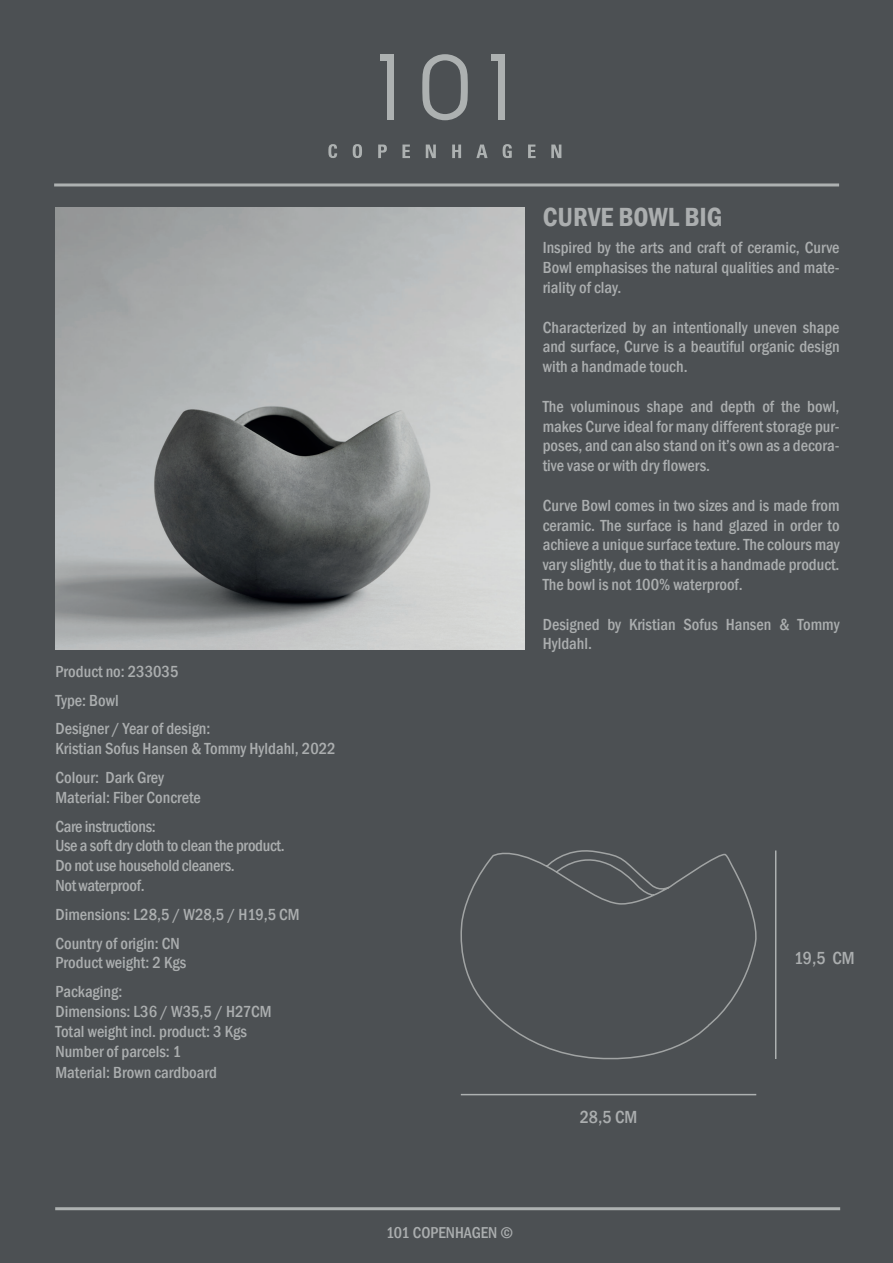
<style>
.page{position:relative;width:893px;height:1263px;background:#4c5053}
.page>*{position:absolute;margin:0;border:0;box-sizing:border-box;transform-origin:0 0}
.t1{font:600 condensed 27px "Franklin Gothic";color:#abaeaf}
.t2{font:500 condensed 18px "Franklin Gothic";color:#abaeaf}
.t3{font:500 condensed 16.5px/19.8px "Franklin Gothic";color:#abaeaf}
.t4{font:500 condensed 16.5px/19.8px "Franklin Gothic";letter-spacing:-.02em;color:#abaeaf}
.t5{font:500 condensed 16.2px "Franklin Gothic";color:#abaeaf}
</style>
<div class="page">
<svg style="left:422px;top:54px;width:46px;height:66px"></svg>
<div style="left:498px;top:58px;width:6px;height:62px;background:#adb1b1"></div>
<div style="left:491px;top:54px;width:13px;height:7px;background:#adb1b1"></div>
<div style="left:387px;top:58px;width:7px;height:62px;background:#adb1b1"></div>
<div style="left:380px;top:54px;width:13px;height:7px;background:#adb1b1"></div>
<svg style="left:328px;top:144px;width:9px;height:14px"></svg>
<svg style="left:353px;top:144px;width:9px;height:14px"></svg>
<svg style="left:378px;top:145px;width:9px;height:13px"></svg>
<svg style="left:402px;top:145px;width:8px;height:13px"></svg>
<svg style="left:426px;top:145px;width:10px;height:13px"></svg>
<svg style="left:452px;top:145px;width:9px;height:13px"></svg>
<svg style="left:476px;top:145px;width:12px;height:13px"></svg>
<svg style="left:503px;top:144px;width:9px;height:14px"></svg>
<svg style="left:528px;top:145px;width:8px;height:13px"></svg>
<svg style="left:551px;top:145px;width:10px;height:13px"></svg>
<hr style="left:54px;top:183px;width:785px;height:3px;background:#adb1b1">
<hr style="left:55px;top:1207px;width:785px;height:3px;background:#adb1b1">
<hr style="left:775px;top:850px;width:1px;height:209px;background:#adb1b1">
<hr style="left:461px;top:1094px;width:295px;height:1px;background:#adb1b1">
<img style="left:55px;top:207px;width:469px;height:442px">
<svg style="left:460px;top:850px;width:297px;height:210px"></svg>
<p class="t3" style="left:55px;top:657px;width:157px;line-height:28.8px">Product no: 233035<br>Type: Bowl<br>Designer / Year of design:</p>
<p class="t3" style="left:55px;top:734px;width:282px;line-height:28.8px">Kristian Sofus Hansen &amp; Tommy Hyldahl, 2022<br>Colour: Dark Grey</p>
<p class="t3" style="left:55px;top:783px;width:147px;line-height:28.8px">Material: Fiber Concrete<br>Care instructions:</p>
<p class="t4" style="left:55px;top:836px;width:231px">Use a soft dry cloth to clean the product.<br>Do not use household cleaners.<br>Not waterproof.</p>
<p class="t3" style="left:55px;top:900px;width:246px;line-height:28.8px">Dimensions: L28,5 / W28,5 / H19,5 CM<br>Country of origin: CN</p>
<p class="t3" style="left:55px;top:948px;width:132px;line-height:28.8px">Product weight: 2 Kgs<br>Packaging:</p>
<p class="t3" style="left:55px;top:1001px;width:218px">Dimensions: L36 / W35,5 / H27CM<br>Total weight incl. product: 3 Kgs<br>Number of parcels: 1</p>
<p class="t3" style="left:55px;top:1063px;width:163px">Material: Brown cardboard</p>
<h1 class="t1" style="left:543px;top:199px;width:181px">CURVE BOWL BIG</h1>
<p class="t3" style="left:543px;top:238px;width:298px;text-align:justify">Inspired by the arts and craft of ceramic, Curve Bowl emphasises the natural qualities and mate&shy;riality of clay.</p>
<p class="t3" style="left:543px;top:317px;width:298px;text-align:justify">Characterized by an intentionally uneven shape and surface, Curve is a beautiful organic design with a handmade touch.</p>
<p class="t3" style="left:543px;top:396px;width:298px;text-align:justify">The voluminous shape and depth of the bowl, makes Curve ideal for many different storage pur&shy;poses, and can also stand on it’s own as a decora&shy;tive vase or with dry flowers.</p>
<p class="t3" style="left:543px;top:495px;width:298px;text-align:justify">Curve Bowl comes in two sizes and is made from ceramic. The surface is hand glazed in order to achieve a unique surface texture. The colours may vary slightly, due to that it is a handmade product.<br>The bowl is not 100% waterproof.</p>
<p class="t3" style="left:543px;top:614px;width:298px">Designed by Kristian Sofus Hansen &amp; Tommy<br>Hyldahl.</p>
<p class="t5" style="left:386px;top:1222px;width:128px">101 COPENHAGEN ©</p>
<p class="t2" style="left:580px;top:1105px;width:59px">28,5 CM</p>
<p class="t2" style="left:794px;top:946px;width:62px">19,5 CM</p>
</div>
